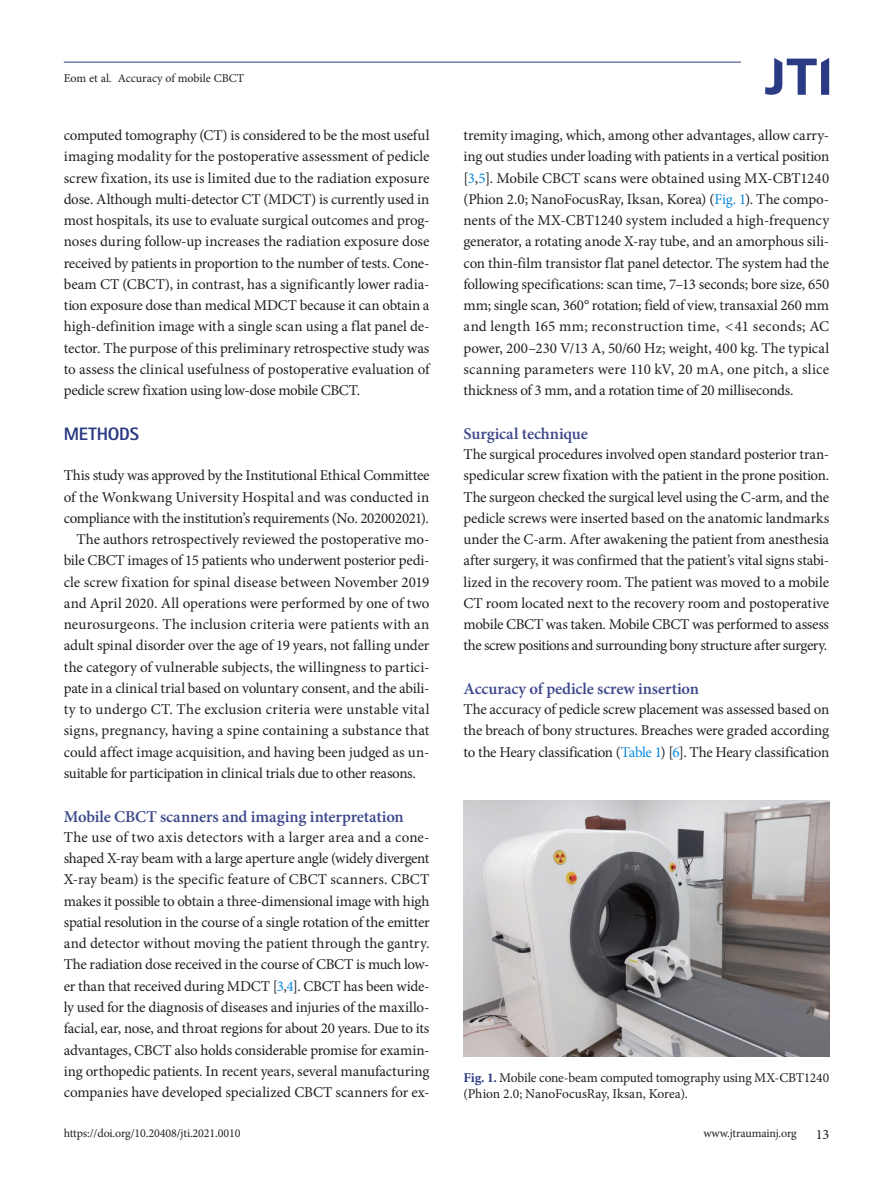
<style>
.page{position:relative;width:893px;height:1191px;background:#fff}
.page>*{position:absolute;margin:0;border:0;box-sizing:border-box;transform-origin:0 0}
.body-title{font:800 18px "Rotis Sans Serif Std";letter-spacing:-.01em;color:#2a3a83}
.body-sub-title{font:600 16.5px "Minion Pro";letter-spacing:-.005em;color:#3d488b}
.body{font:15px/21.3px "Minion Pro";letter-spacing:-.015em;color:#231f20;text-align:justify}
.t1{font:14.25px "Minion Pro";color:#231f20}
.fig-caption{font:13.5px/16.5px "Minion Pro";letter-spacing:-.015em;color:#231f20}
.t2{font:12px "Minion Pro";letter-spacing:-.01em;color:#231f20}
.s1{color:#0b88de}
.s2{font-weight:700;color:#2a3a83}
</style>
<div class="page">
<img style="left:463px;top:800px;width:366px;height:256px">
<hr style="left:64px;top:62px;width:677px;height:1px;background:#2a3a83">
<svg style="left:765px;top:58px;width:64px;height:37px"></svg>
<p class="t2" style="left:64px;top:70px;width:182px">Eom et al. Accuracy of mobile CBCT</p>
<p class="body" style="left:64px;top:125px;width:367px">computed tomography (CT) is considered to be the most useful imaging modality for the postoperative assessment of pedicle screw fixation, its use is limited due to the radiation exposure dose. Although multi-detector CT (MDCT) is currently used in most hospitals, its use to evaluate surgical outcomes and prog&shy;noses during follow-up increases the radiation exposure dose received by patients in proportion to the number of tests. Cone&shy;beam CT (CBCT), in contrast, has a significantly lower radia&shy;tion exposure dose than medical MDCT because it can obtain a high-definition image with a single scan using a flat panel de&shy;tector. The purpose of this preliminary retrospective study was to assess the clinical usefulness of postoperative evaluation of pedicle screw fixation using low-dose mobile CBCT.</p>
<p class="body-title" style="left:64px;top:423px;width:77px">METHODS</p>
<p class="body" style="left:64px;top:465px;width:367px">This study was approved by the Institutional Ethical Committee of the Wonkwang University Hospital and was conducted in compliance with the institution’s requirements (No. 202002021).</p>
<p class="body" style="left:64px;top:529px;width:367px;text-indent:13px">The authors retrospectively reviewed the postoperative mo&shy;bile CBCT images of 15 patients who underwent posterior pedi&shy;cle screw fixation for spinal disease between November 2019 and April 2020. All operations were performed by one of two neurosurgeons. The inclusion criteria were patients with an adult spinal disorder over the age of 19 years, not falling under the category of vulnerable subjects, the willingness to partici&shy;pate in a clinical trial based on voluntary consent, and the abili&shy;ty to undergo CT. The exclusion criteria were unstable vital signs, pregnancy, having a spine containing a substance that could affect image acquisition, and having been judged as un&shy;suitable for participation in clinical trials due to other reasons.</p>
<p class="body-sub-title" style="left:64px;top:805px;width:342px">Mobile CBCT scanners and imaging interpretation</p>
<p class="body" style="left:64px;top:826px;width:367px">The use of two axis detectors with a larger area and a cone&shy;shaped X-ray beam with a large aperture angle (widely divergent X-ray beam) is the specific feature of CBCT scanners. CBCT makes it possible to obtain a three-dimensional image with high spatial resolution in the course of a single rotation of the emitter and detector without moving the patient through the gantry.<br>The radiation dose received in the course of CBCT is much low&shy;er than that received during MDCT [<span class="s1">3</span>,<span class="s1">4</span>]. CBCT has been wide&shy;ly used for the diagnosis of diseases and injuries of the maxillo&shy;facial, ear, nose, and throat regions for about 20 years. Due to its advantages, CBCT also holds considerable promise for examin&shy;ing orthopedic patients. In recent years, several manufacturing companies have developed specialized CBCT scanners for ex-</p>
<p class="body" style="left:463px;top:125px;width:367px">tremity imaging, which, among other advantages, allow carry&shy;ing out studies under loading with patients in a vertical position [<span class="s1">3</span>,<span class="s1">5</span>]. Mobile CBCT scans were obtained using MX-CBT1240 (Phion 2.0; NanoFocusRay, Iksan, Korea) (<span class="s1">Fig. 1</span>). The compo&shy;nents of the MX-CBT1240 system included a high-frequency generator, a rotating anode X-ray tube, and an amorphous sili&shy;con thin-film transistor flat panel detector. The system had the following specifications: scan time, 7–13 seconds; bore size, 650 mm; single scan, 360° rotation; field of view, transaxial 260 mm and length 165 mm; reconstruction time, &lt;41 seconds; AC power, 200–230 V/13 A, 50/60 Hz; weight, 400 kg. The typical scanning parameters were 110 kV, 20 mA, one pitch, a slice thickness of 3 mm, and a rotation time of 20 milliseconds.</p>
<p class="body-sub-title" style="left:463px;top:422px;width:126px">Surgical technique</p>
<p class="body" style="left:463px;top:443px;width:367px">The surgical procedures involved open standard posterior tran&shy;spedicular screw fixation with the patient in the prone position.<br>The surgeon checked the surgical level using the C-arm, and the pedicle screws were inserted based on the anatomic landmarks under the C-arm. After awakening the patient from anesthesia after surgery, it was confirmed that the patient’s vital signs stabi&shy;lized in the recovery room. The patient was moved to a mobile CT room located next to the recovery room and postoperative mobile CBCT was taken. Mobile CBCT was performed to assess the screw positions and surrounding bony structure after surgery.</p>
<p class="body-sub-title" style="left:463px;top:677px;width:237px">Accuracy of pedicle screw insertion</p>
<p class="body" style="left:463px;top:699px;width:367px">The accuracy of pedicle screw placement was assessed based on the breach of bony structures. Breaches were graded according to the Heary classification (<span class="s1">Table 1</span>) [<span class="s1">6</span>]. The Heary classification</p>
<p class="fig-caption" style="left:463px;top:1069px;width:367px"><span class="s2">Fig. 1.</span> Mobile cone-beam computed tomography using MX-CBT1240 (Phion 2.0; NanoFocusRay, Iksan, Korea).</p>
<p class="t2" style="left:64px;top:1125px;width:178px">https://doi.org/10.20408/jti.2021.0010</p>
<p class="t2" style="left:703px;top:1125px;width:95px">www.jtraumainj.org</p>
<p class="t1" style="left:816px;top:1124px;width:15px">13</p>
</div>
